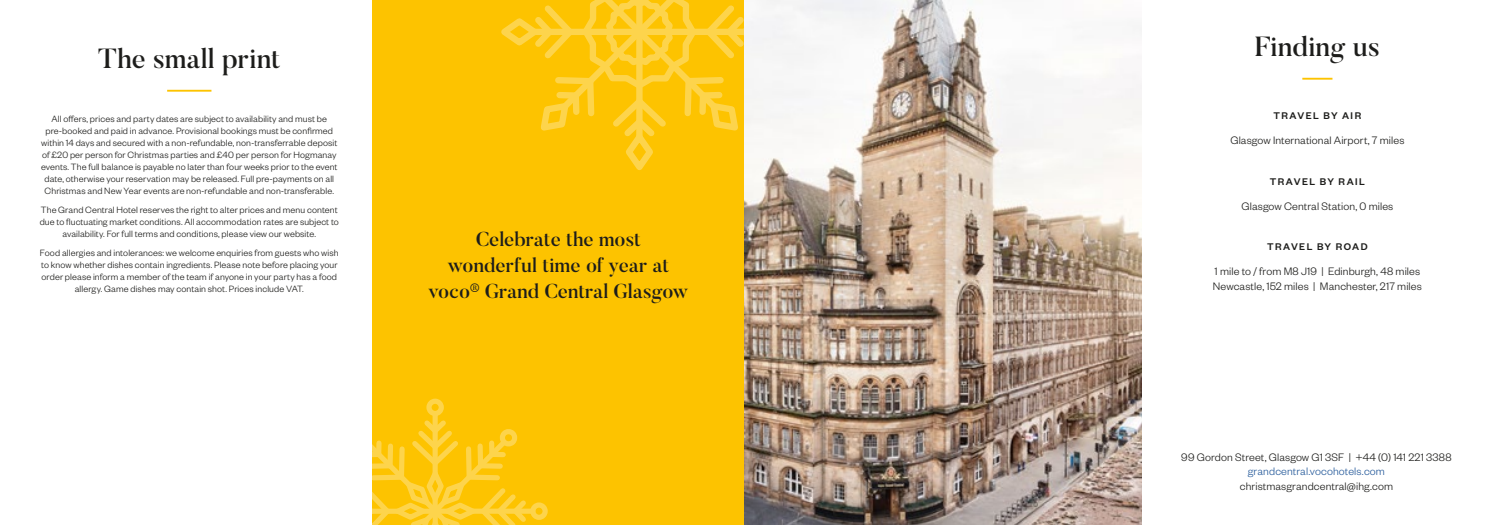
<style>
.page{position:relative;width:1489px;height:525px;background:#fff}
.page>*{position:absolute;margin:0;border:0;box-sizing:border-box;transform-origin:0 0}
.t1{font:500 27.5px "Butler";letter-spacing:.01em;color:#1d1d1b}
.t2{font:500 20px/26.2px "Butler";color:#1d1d1b;text-align:center}
.t3{font:300 11.88px/14.2px "Founders Grotesk";letter-spacing:.01em;color:#1d1d1b}
.t4{font:300 11.88px "Founders Grotesk";letter-spacing:.01em;color:#275b9b}
.t5{font:500 10.62px "Founders Grotesk";letter-spacing:.135em;color:#1d1d1b}
.t6{font:300 10px/12px "Founders Grotesk";letter-spacing:.01em;color:#1d1d1b;text-align:center}
</style>
<div class="page">
<div style="left:372px;top:0;width:372px;height:524px;background:#fdc300"></div>
<svg style="left:501px;top:0;width:243px;height:170px"></svg>
<div style="left:426px;top:398px;width:18px;height:18px;border:5px solid #fff;border-radius:50%"></div>
<div style="left:530px;top:502px;width:17px;height:17px;border:5px solid #fff;border-radius:50%"></div>
<svg style="left:372px;top:415px;width:158px;height:109px"></svg>
<hr style="left:167px;top:90px;width:44px;height:2px;background:#fdc300">
<hr style="left:1302px;top:78px;width:30px;height:2px;background:#fdc300">
<img style="left:744px;top:0;width:397px;height:524px">
<h1 class="t1" style="left:98px;top:41px;width:184px">The small print</h1>
<p class="t6" style="left:41px;top:112px;width:298px">All offers, prices and party dates are subject to availability and must be pre-booked and paid in advance. Provisional bookings must be confirmed within 14 days and secured with a non-refundable, non-transferrable deposit of £20 per person for Christmas parties and £40 per person for Hogmanay events. The full balance is payable no later than four weeks prior to the event date, otherwise your reservation may be released. Full pre-payments on all Christmas and New Year events are non-refundable and non-transferable.</p>
<p class="t6" style="left:40px;top:203px;width:301px">The Grand Central Hotel reserves the right to alter prices and menu content due to fluctuating market conditions. All accommodation rates are subject to availability. For full terms and conditions, please view our website.</p>
<p class="t6" style="left:40px;top:246px;width:300px">Food allergies and intolerances: we welcome enquiries from guests who wish to know whether dishes contain ingredients. Please note before placing your order please inform a member of the team if anyone in your party has a food allergy. Game dishes may contain shot. Prices include VAT.</p>
<h2 class="t2" style="left:428px;top:225px;width:261px">Celebrate the most wonderful time of year at voco<sup>®</sup> Grand Central Glasgow</h2>
<h1 class="t1" style="left:1254px;top:29px;width:127px">Finding us</h1>
<p class="t5" style="left:1273px;top:109px;width:89px">TRAVEL BY AIR</p>
<p class="t3" style="left:1230px;top:132px;width:175px">Glasgow International Airport, 7 miles</p>
<p class="t5" style="left:1269px;top:174px;width:96px">TRAVEL BY RAIL</p>
<p class="t3" style="left:1241px;top:198px;width:153px">Glasgow Central Station, 0 miles</p>
<p class="t5" style="left:1267px;top:240px;width:102px">TRAVEL BY ROAD</p>
<p class="t3" style="left:1212px;top:264px;width:210px">1 mile to / from M8 J19 | Edinburgh, 48 miles<br>Newcastle, 152 miles | Manchester, 217 miles</p>
<p class="t3" style="left:1181px;top:449px;width:272px">99 Gordon Street, Glasgow G1 3SF | +44 (0) 141 221 3388</p>
<p class="t4" style="left:1247px;top:464px;width:139px">grandcentral.vocohotels.com</p>
<p class="t3" style="left:1239px;top:477px;width:155px">christmasgrandcentral@ihg.com</p>
</div>
